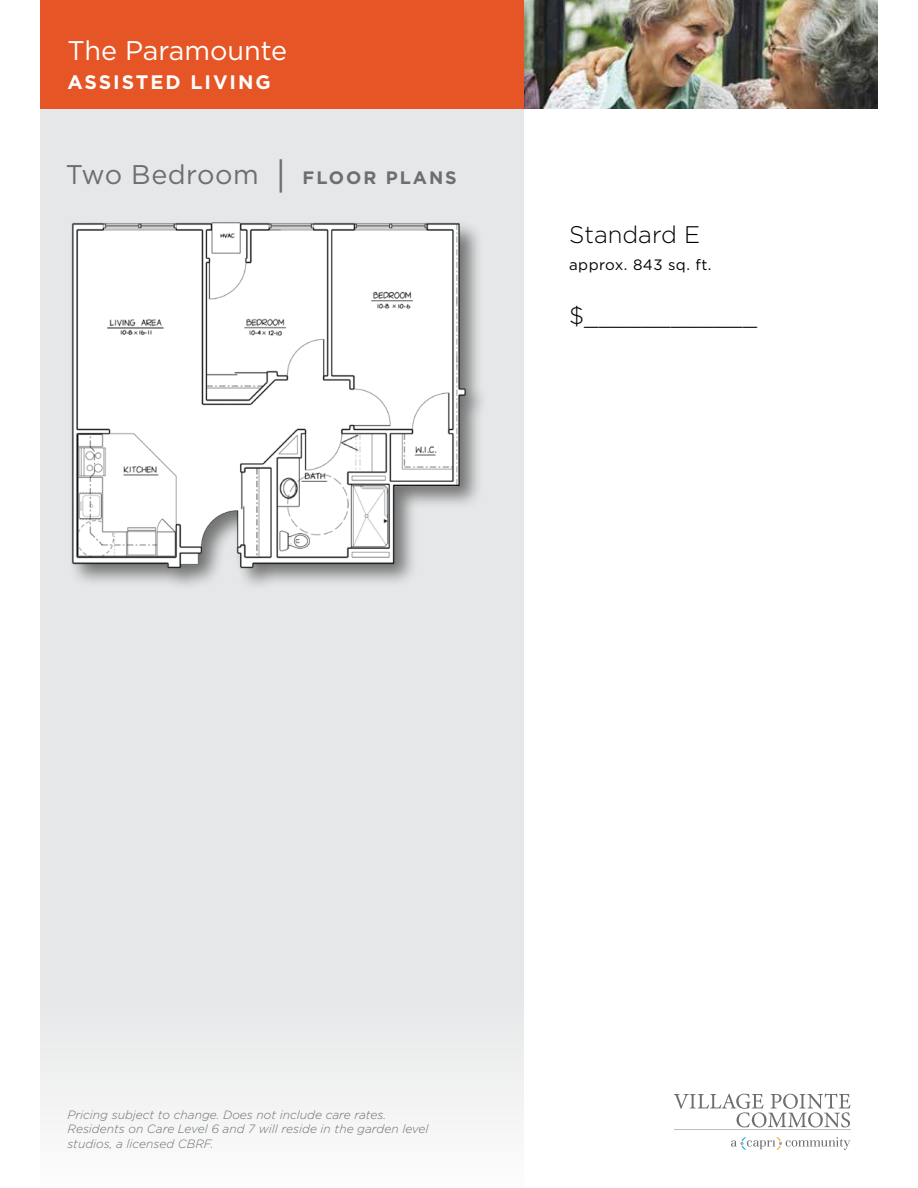
<style>
.page{position:relative;width:918px;height:1188px;background:#fff}
.page>*{position:absolute;margin:0;border:0;box-sizing:border-box;transform-origin:0 0}
.t1{font:27px "Gotham";letter-spacing:.02em;color:#6d6e71}
.t2{font:27px "Gotham";color:#fff}
.t3{font:300 24px "Gotham";color:#000}
.t4{font:700 19.5px "Gotham";letter-spacing:.1em;color:#fff}
.t5{font:15px "Gotham";letter-spacing:.03em;color:#000}
.t6{font:italic 300 12px/14.4px "Gotham";color:#6d6e71}
.s1{font-size:36px}
.s2{font-weight:700;font-size:18px}
</style>
<div class="page">
<div style="left:40px;top:0;width:484px;height:1188px;background:#e6e7e8"></div>
<img style="left:524px;top:0;width:353px;height:109px">
<div style="left:40px;top:0;width:484px;height:109px;background:#e65525"></div>
<svg style="left:731px;top:1137px;width:119px;height:13px"></svg>
<hr style="left:674px;top:1130px;width:176px;height:1px;background:#bcbec0">
<svg style="left:674px;top:1094px;width:176px;height:33px"></svg>
<div style="left:68px;top:219px;width:421px;height:373px;background:#000;opacity:.5"></div>
<img style="left:68px;top:219px;width:402px;height:356px">
<h1 class="t2" style="left:68px;top:33px;width:221px">The Paramounte</h1>
<h3 class="t4" style="left:68px;top:69px;width:205px">ASSISTED LIVING</h3>
<h1 class="t1" style="left:66px;top:157px;width:392px">Two Bedroom <span class="s1">|</span> <span class="s2">FLOOR PLANS</span></h1>
<h2 class="t3" style="left:569px;top:219px;width:133px">Standard E</h2>
<p class="t5" style="left:569px;top:255px;width:144px">approx. 843 sq. ft.</p>
<h2 class="t3" style="left:569px;top:300px;width:189px">$____________</h2>
<p class="t6" style="left:68px;top:1107px;width:363px">Pricing subject to change. Does not include care rates.<br>Residents on Care Level 6 and 7 will reside in the garden level studios, a licensed CBRF.</p>
</div>
